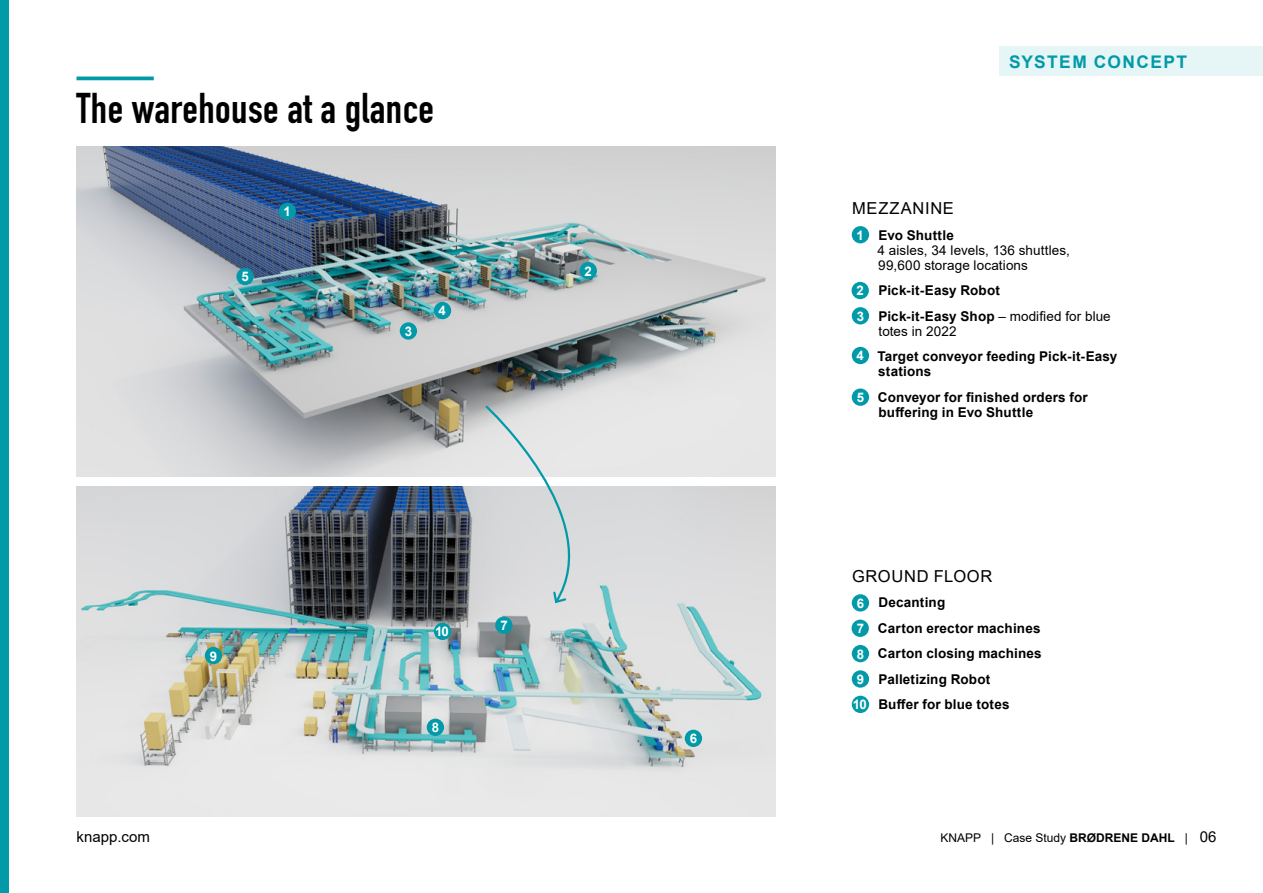
<style>
.page{position:relative;width:1263px;height:893px;background:#fff}
.page>*{position:absolute;margin:0;border:0;box-sizing:border-box;transform-origin:0 0}
.t1{font:42px "DIN Engschrift";letter-spacing:.01em;color:#000}
.t2{font:700 17.4px "Arial";letter-spacing:.08em;color:#029aa9}
.t3{font:16.5px "Arial";letter-spacing:.045em;color:#000}
.t4{font:15px "Arial";color:#000}
.t5{font:700 13.5px/25.5px "Arial";letter-spacing:.01em;color:#000}
.t6{font:13.5px/15px "Arial";letter-spacing:.01em;color:#000}
.t7{font:700 13.2px "Arial";color:#fff}
.t8{font:12px "Arial";color:#000}
.s1{font-weight:400}
.s2{font-weight:700}
.s3{font-size:15px}
</style>
<div class="page">
<div style="left:0;top:0;width:9px;height:893px;background:#029aa9"></div>
<div style="left:1000px;top:47px;width:263px;height:29px;background:#e6f5f6"></div>
<hr style="left:77px;top:77px;width:77px;height:3px;background:#029aa9">
<img style="left:77px;top:146px;width:698px;height:331px">
<img style="left:77px;top:486px;width:698px;height:330px">
<div style="left:279px;top:203px;width:17px;height:17px;background:#029aa9;border-radius:50%"></div>
<div style="left:580px;top:262px;width:17px;height:17px;background:#029aa9;border-radius:50%"></div>
<div style="left:400px;top:322px;width:17px;height:18px;background:#029aa9;border-radius:50%"></div>
<div style="left:434px;top:302px;width:17px;height:17px;background:#029aa9;border-radius:50%"></div>
<div style="left:236px;top:268px;width:18px;height:17px;background:#029aa9;border-radius:50%"></div>
<div style="left:685px;top:730px;width:17px;height:17px;background:#029aa9;border-radius:50%"></div>
<div style="left:495px;top:617px;width:17px;height:17px;background:#029aa9;border-radius:50%"></div>
<div style="left:427px;top:719px;width:17px;height:17px;background:#029aa9;border-radius:50%"></div>
<div style="left:205px;top:647px;width:17px;height:17px;background:#029aa9;border-radius:50%"></div>
<div style="left:434px;top:623px;width:17px;height:17px;background:#029aa9;border-radius:50%"></div>
<div style="left:852px;top:226px;width:17px;height:17px;background:#029aa9;border-radius:50%"></div>
<div style="left:852px;top:594px;width:17px;height:18px;background:#029aa9;border-radius:50%"></div>
<div style="left:851px;top:282px;width:18px;height:17px;background:#029aa9;border-radius:50%"></div>
<div style="left:851px;top:620px;width:18px;height:17px;background:#029aa9;border-radius:50%"></div>
<div style="left:852px;top:307px;width:17px;height:17px;background:#029aa9;border-radius:50%"></div>
<div style="left:852px;top:645px;width:17px;height:17px;background:#029aa9;border-radius:50%"></div>
<div style="left:852px;top:347px;width:17px;height:17px;background:#029aa9;border-radius:50%"></div>
<div style="left:852px;top:670px;width:17px;height:18px;background:#029aa9;border-radius:50%"></div>
<div style="left:852px;top:388px;width:17px;height:18px;background:#029aa9;border-radius:50%"></div>
<div style="left:852px;top:696px;width:17px;height:17px;background:#029aa9;border-radius:50%"></div>
<svg style="left:484px;top:405px;width:124px;height:200px;background:#d9dddf"></svg>
<h1 class="t1" style="left:77px;top:84px;width:359px">The warehouse at a glance</h1>
<p class="t7" style="left:241px;top:268px;width:9px">5</p>
<p class="t7" style="left:283px;top:202px;width:9px">1</p>
<p class="t7" style="left:405px;top:322px;width:9px">3</p>
<p class="t7" style="left:439px;top:302px;width:9px">4</p>
<p class="t7" style="left:584px;top:262px;width:9px">2</p>
<p class="t7" style="left:210px;top:646px;width:9px">9</p>
<p class="t4" style="left:77px;top:826px;width:75px">knapp.com</p>
<p class="t7" style="left:435px;top:622px;width:15px">10</p>
<p class="t7" style="left:432px;top:718px;width:9px">8</p>
<p class="t7" style="left:500px;top:616px;width:9px">7</p>
<p class="t7" style="left:690px;top:729px;width:9px">6</p>
<p class="t3" style="left:852px;top:197px;width:103px">MEZZANINE</p>
<p class="t2" style="left:1009px;top:49px;width:180px">SYSTEM CONCEPT</p>
<p class="t7" style="left:857px;top:226px;width:9px">1</p>
<p class="t7" style="left:856px;top:281px;width:9px">2</p>
<p class="t7" style="left:857px;top:307px;width:9px">3</p>
<p class="t7" style="left:856px;top:346px;width:9px">4</p>
<p class="t7" style="left:857px;top:388px;width:9px">5</p>
<p class="t5" style="left:878px;top:222px;width:77px">Evo Shuttle</p>
<p class="t6" style="left:877px;top:242px;width:194px">4 aisles, 34 levels, 136 shuttles,<br>99,600 storage locations</p>
<p class="t5" style="left:878px;top:278px;width:234px">Pick-it-Easy Robot<br>Pick-it-Easy Shop <span class="s1">– modified for blue</span></p>
<p class="t6" style="left:878px;top:323px;width:79px">totes in 2022</p>
<p class="t5" style="left:877px;top:349px;width:242px;line-height:15px">Target conveyor feeding Pick-it-Easy stations</p>
<p class="t5" style="left:878px;top:390px;width:211px;line-height:15px">Conveyor for finished orders for buffering in Evo Shuttle</p>
<p class="t3" style="left:852px;top:565px;width:142px">GROUND FLOOR</p>
<p class="t7" style="left:857px;top:594px;width:9px">6</p>
<p class="t7" style="left:857px;top:619px;width:9px">7</p>
<p class="t7" style="left:857px;top:645px;width:9px">8</p>
<p class="t7" style="left:857px;top:670px;width:9px">9</p>
<p class="t7" style="left:853px;top:695px;width:15px">10</p>
<p class="t5" style="left:878px;top:590px;width:165px">Decanting<br>Carton erector machines<br>Carton closing machines<br>Palletizing Robot<br>Buffer for blue totes</p>
<p class="t8" style="left:941px;top:829px;width:277px">KNAPP | Case Study <span class="s2">BRØDRENE DAHL</span> | <span class="s3">06</span></p>
</div>
